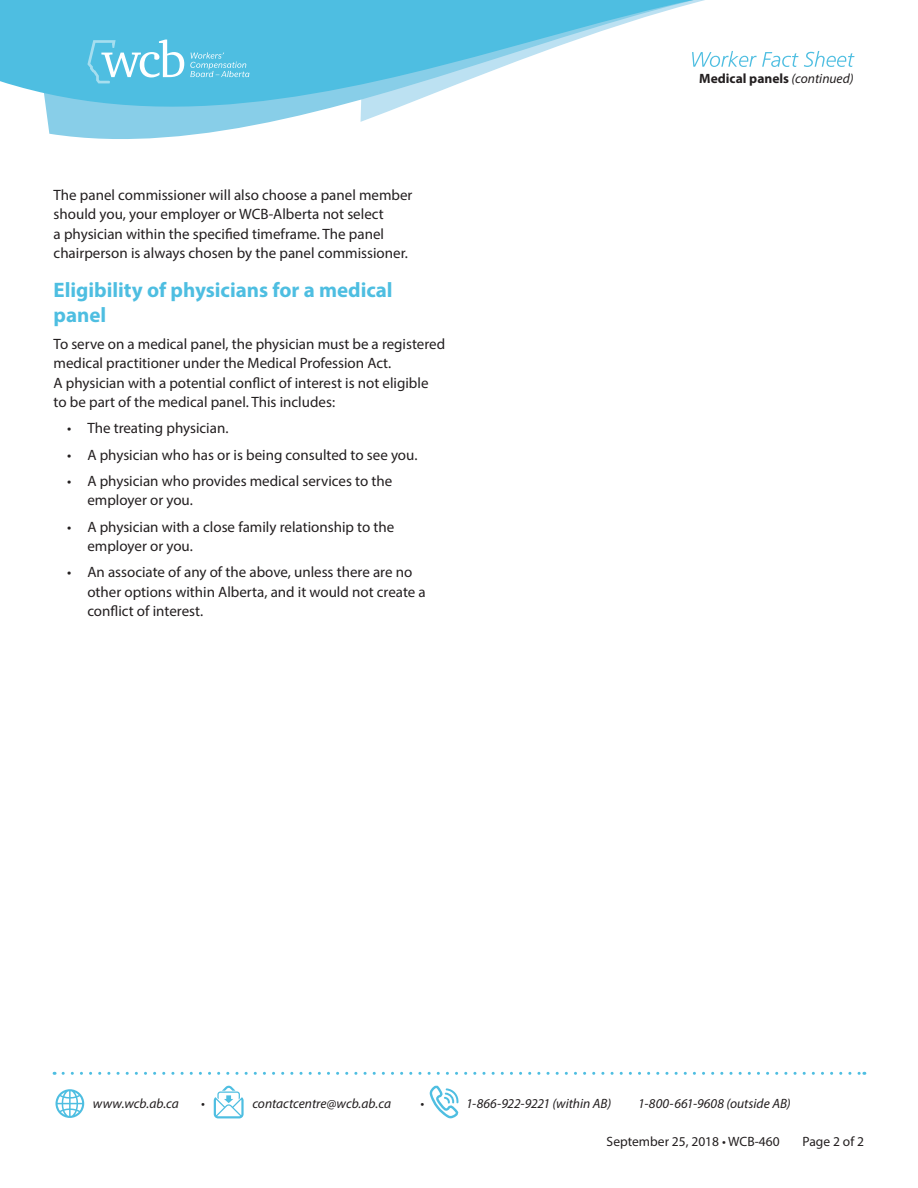
<style>
.page{position:relative;width:918px;height:1188px;background:#fff}
.page>*{position:absolute;margin:0;border:0;box-sizing:border-box;transform-origin:0 0}
.Subtitle{font:700 21px/25.2px "Myriad Pro";letter-spacing:-.005em;color:#4ebee1}
.Body_Text{font:15px/19.5px "Myriad Pro";color:#231f20}
.t1{font:italic 13.5px "Myriad Pro";color:#231f20}
.t2{font:13.5px "Myriad Pro";color:#231f20}
.t3{font:700 13.5px "Myriad Pro";color:#231f20}
.s1{font-weight:400;font-style:italic}
</style>
<div class="page">
<svg style="left:430px;top:1086px;width:29px;height:32px"></svg>
<svg style="left:214px;top:1086px;width:30px;height:32px"></svg>
<svg style="left:63px;top:1072px;width:802px;height:3px"></svg>
<svg style="left:56px;top:1089px;width:28px;height:29px"></svg>
<svg style="left:0;top:0;width:705px;height:139px"></svg>
<svg style="left:692px;top:51px;width:163px;height:16px"></svg>
<svg style="left:190px;top:52px;width:59px;height:25px"></svg>
<svg style="left:53px;top:40px;width:131px;height:43px;background:#6bc8e5"></svg>
<p class="Body_Text" style="left:54px;top:185px;width:360px">The panel commissioner will also choose a panel member should you, your employer or WCB-Alberta not select<br>a physician within the specified timeframe. The panel chairperson is always chosen by the panel commissioner.</p>
<p class="Subtitle" style="left:54px;top:277px;width:341px">Eligibility of physicians for a medical panel</p>
<p class="Body_Text" style="left:54px;top:334px;width:393px">To serve on a medical panel, the physician must be a registered medical practitioner under the Medical Profession Act.<br>A physician with a potential conflict of interest is not eligible to be part of the medical panel. This includes:</p>
<p class="Body_Text" style="left:67px;top:418px;width:163px">• The treating physician.</p>
<p class="Body_Text" style="left:67px;top:445px;width:352px">• A physician who has or is being consulted to see you.</p>
<p class="Body_Text" style="left:87px;top:471px;width:306px;text-indent:-20px">• A physician who provides medical services to the employer or you.</p>
<p class="Body_Text" style="left:87px;top:517px;width:308px;text-indent:-20px">• A physician with a close family relationship to the employer or you.</p>
<p class="Body_Text" style="left:87px;top:562px;width:340px;text-indent:-20px">• An associate of any of the above, unless there are no other options within Alberta, and it would not create a conflict of interest.</p>
<p class="t3" style="left:699px;top:70px;width:156px">Medical panels <span class="s1">(continued)</span></p>
<p class="t1" style="left:93px;top:1095px;width:88px">www.wcb.ab.ca</p>
<p class="t1" style="left:201px;top:1095px;width:5px">•</p>
<p class="t1" style="left:252px;top:1095px;width:140px">contactcentre@wcb.ab.ca</p>
<p class="t1" style="left:421px;top:1095px;width:5px">•</p>
<p class="t1" style="left:466px;top:1095px;width:147px">1-866-922-9221 (within AB)</p>
<p class="t1" style="left:638px;top:1095px;width:154px">1-800-661-9608 (outside AB)</p>
<p class="t2" style="left:607px;top:1133px;width:175px">September 25, 2018 • WCB-460</p>
<p class="t2" style="left:803px;top:1133px;width:63px">Page 2 of 2</p>
</div>
